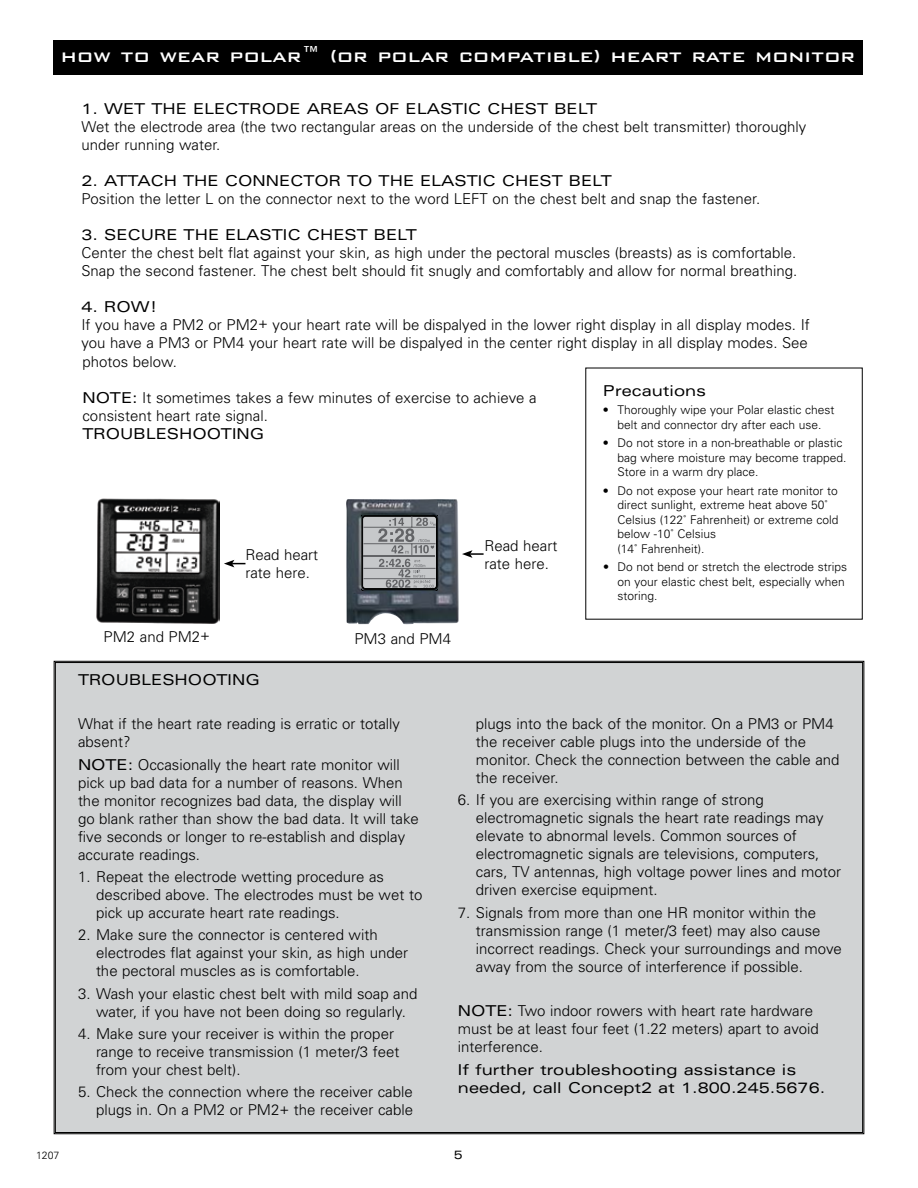
<style>
.page{position:relative;width:918px;height:1188px;background:#fff}
.page>*{position:absolute;margin:0;border:0;box-sizing:border-box;transform-origin:0 0}
.t1{font:500 22.5px "Bank Gothic BT";color:#fff}
.t2{font:300 15px/18px "Univers";color:#000}
.t3{font:expanded 15px/18px "Univers";color:#000}
.t4{font:300 12px/14.4px "Univers";color:#000}
.t5{font:expanded 12px "Univers";color:#000}
.t6{font:300 10.5px "Univers";color:#000}
.s1{font-weight:400;font-stretch:expanded}
</style>
<div class="page">
<div style="left:54px;top:661px;width:810px;height:473px;background:#d1d3d4"></div>
<img style="left:96px;top:498px;width:123px;height:125px">
<div style="left:53px;top:40px;width:810px;height:35px;background:#000"></div>
<svg style="left:224px;top:560px;width:21px;height:7px"></svg>
<img style="left:346px;top:499px;width:113px;height:126px">
<svg style="left:361px;top:515px;width:76px;height:75px;background:#9fa1a3"></svg>
<svg style="left:462px;top:550px;width:22px;height:8px"></svg>
<h1 class="t1" style="left:61px;top:44px;width:796px">how to wear polar™ (or polar compatible) heart rate monitor</h1>
<p class="t3" style="left:81px;top:99px;width:517px">1. WET THE ELECTRODE AREAS OF ELASTIC CHEST BELT</p>
<p class="t2" style="left:81px;top:118px;width:726px">Wet the electrode area (the two rectangular areas on the underside of the chest belt transmitter) thoroughly under running water.</p>
<p class="t3" style="left:81px;top:171px;width:532px">2. ATTACH THE CONNECTOR TO THE ELASTIC CHEST BELT</p>
<p class="t2" style="left:81px;top:190px;width:680px">Position the letter L on the connector next to the word LEFT on the chest belt and snap the fastener.</p>
<p class="t3" style="left:81px;top:225px;width:337px">3. SECURE THE ELASTIC CHEST BELT</p>
<p class="t2" style="left:81px;top:244px;width:717px">Center the chest belt flat against your skin, as high under the pectoral muscles (breasts) as is comfortable.<br>Snap the second fastener. The chest belt should fit snugly and comfortably and allow for normal breathing.</p>
<p class="t3" style="left:81px;top:297px;width:78px">4. ROW!</p>
<p class="t2" style="left:81px;top:315px;width:730px;line-height:18.6px">If you have a PM2 or PM2+ your heart rate will be dispalyed in the lower right display in all display modes. If you have a PM3 or PM4 your heart rate will be dispalyed in the center right display in all display modes. See photos below.</p>
<p class="t2" style="left:82px;top:389px;width:456px"><span class="s1">NOTE:</span> It sometimes takes a few minutes of exercise to achieve a consistent heart rate signal.</p>
<p class="t3" style="left:82px;top:425px;width:183px">TROUBLESHOOTING</p>
<p class="t3" style="left:603px;top:381px;width:105px">Precautions</p>
<p class="t4" style="left:603px;top:403px;width:233px;text-align:center">• Thoroughly wipe your Polar elastic chest belt and connector dry after each use.</p>
<p class="t4" style="left:617px;top:436px;width:231px;text-indent:-14px">• Do not store in a non-breathable or plastic bag where moisture may become trapped.<br>Store in a warm dry place.</p>
<p class="t4" style="left:617px;top:484px;width:223px;text-indent:-14px">• Do not expose your heart rate monitor to direct sunlight, extreme heat above 50˚<br>Celsius (122˚ Fahrenheit) or extreme cold below -10˚ Celsius<br>(14˚ Fahrenheit).</p>
<p class="t4" style="left:617px;top:560px;width:231px;text-indent:-14px">• Do not bend or stretch the electrode strips on your elastic chest belt, especially when storing.</p>
<p class="t2" style="left:245px;top:546px;width:74px">Read heart rate here.</p>
<p class="t2" style="left:484px;top:537px;width:74px">Read heart rate here.</p>
<p class="t2" style="left:104px;top:627px;width:108px">PM2 and PM2+</p>
<p class="t2" style="left:354px;top:630px;width:98px">PM3 and PM4</p>
<p class="t3" style="left:78px;top:670px;width:183px">TROUBLESHOOTING</p>
<p class="t2" style="left:78px;top:715px;width:324px">What if the heart rate reading is erratic or totally absent?</p>
<p class="t2" style="left:78px;top:755px;width:342px"><span class="s1">NOTE:</span> Occasionally the heart rate monitor will pick up bad data for a number of reasons. When the monitor recognizes bad data, the display will go blank rather than show the bad data. It will take five seconds or longer to re-establish and display accurate readings.</p>
<p class="t2" style="left:96px;top:868px;width:328px;text-indent:-18px">1. Repeat the electrode wetting procedure as described above. The electrodes must be wet to pick up accurate heart rate readings.</p>
<p class="t2" style="left:96px;top:926px;width:314px;text-indent:-18px">2. Make sure the connector is centered with electrodes flat against your skin, as high under the pectoral muscles as is comfortable.</p>
<p class="t2" style="left:78px;top:984px;width:341px;text-align:center">3. Wash your elastic chest belt with mild soap and water, if you have not been doing so regularly.</p>
<p class="t2" style="left:96px;top:1025px;width:305px;text-indent:-18px">4. Make sure your receiver is within the proper range to receive transmission (1 meter/3 feet from your chest belt).</p>
<p class="t2" style="left:78px;top:1083px;width:337px;text-align:right">5. Check the connection where the receiver cable plugs in. On a PM2 or PM2+ the receiver cable</p>
<p class="t2" style="left:476px;top:715px;width:365px">plugs into the back of the monitor. On a PM3 or PM4 the receiver cable plugs into the underside of the monitor. Check the connection between the cable and the receiver.</p>
<p class="t2" style="left:476px;top:791px;width:367px;text-indent:-18px">6. If you are exercising within range of strong electromagnetic signals the heart rate readings may elevate to abnormal levels. Common sources of electromagnetic signals are televisions, computers, cars, TV antennas, high voltage power lines and motor driven exercise equipment.</p>
<p class="t2" style="left:476px;top:903px;width:367px;text-indent:-18px">7. Signals from more than one HR monitor within the transmission range (1 meter/3 feet) may also cause incorrect readings. Check your surroundings and move away from the source of interference if possible.</p>
<p class="t2" style="left:458px;top:1002px;width:362px"><span class="s1">NOTE:</span> Two indoor rowers with heart rate hardware must be at least four feet (1.22 meters) apart to avoid interference.</p>
<p class="t3" style="left:458px;top:1060px;width:369px">If further troubleshooting assistance is needed, call Concept2 at 1.800.245.5676.</p>
<p class="t6" style="left:36px;top:1149px;width:25px">1207</p>
<p class="t5" style="left:454px;top:1147px;width:10px">5</p>
</div>
